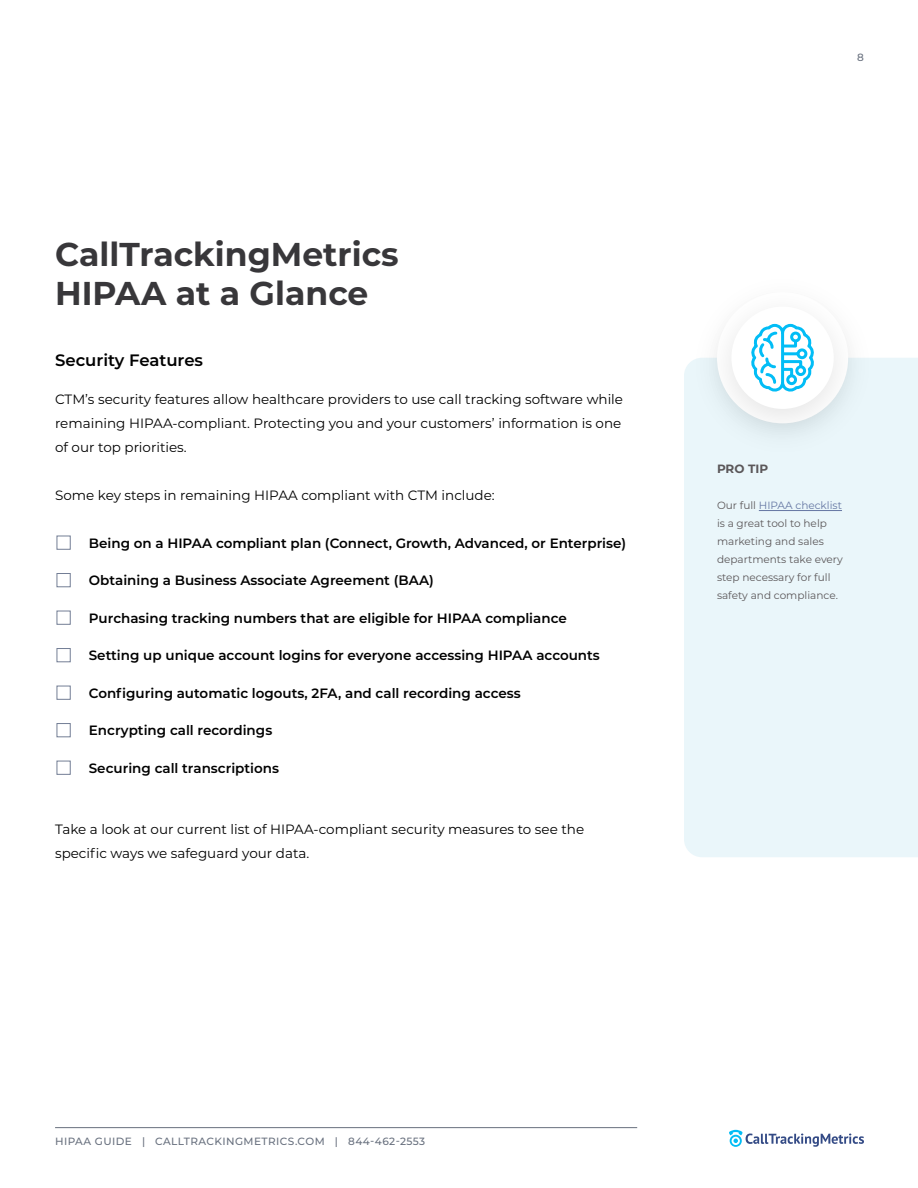
<style>
.page{position:relative;width:918px;height:1188px;background:#fff}
.page>*{position:absolute;margin:0;border:0;box-sizing:border-box;transform-origin:0 0}
.t1{font:700 33px/39px "Montserrat";color:#38373a}
.t2{font:600 16.5px "Montserrat";color:#000}
.t3{font:600 13.5px "Montserrat";color:#000}
.t4{font:13.5px/24px "Montserrat";color:#000}
.t5{font:700 12px "Montserrat";color:#5b5759}
.t6{font:10.5px/18px "Montserrat";color:#5b5759}
.t7{font:500 10.5px "Montserrat";letter-spacing:.04em;color:#68707e}
.s1{color:#6577a3}
</style>
<div class="page">
<div style="left:684px;top:358px;width:234px;height:499px;background:#eaf6fa"></div>
<svg style="left:729px;top:1130px;width:135px;height:17px"></svg>
<hr style="left:55px;top:1127px;width:582px;height:1px;background:#68707e">
<hr style="left:759px;top:510px;width:83px;height:1px;background:#6577a3">
<div style="left:687px;top:270px;width:191px;height:191px;background:#000;opacity:.08"></div>
<div style="left:702px;top:285px;width:161px;height:161px;background:#000;opacity:.11"></div>
<div style="left:731px;top:307px;width:103px;height:102px;background:#fff;border-radius:50%"></div>
<svg style="left:752px;top:323px;width:61px;height:68px"></svg>
<div style="left:57px;top:536px;width:14px;height:14px;border:1px solid #737e95"></div>
<div style="left:57px;top:611px;width:14px;height:14px;border:1px solid #737e95"></div>
<div style="left:57px;top:686px;width:14px;height:14px;border:1px solid #737e95"></div>
<div style="left:57px;top:573px;width:14px;height:14px;border:1px solid #737e95"></div>
<div style="left:57px;top:648px;width:14px;height:14px;border:1px solid #737e95"></div>
<div style="left:57px;top:723px;width:14px;height:14px;border:1px solid #737e95"></div>
<div style="left:57px;top:761px;width:14px;height:14px;border:1px solid #737e95"></div>
<h1 class="t1" style="left:55px;top:233px;width:345px">CallTrackingMetrics<br>HIPAA at a Glance</h1>
<p class="t2" style="left:55px;top:349px;width:150px">Security Features</p>
<p class="t4" style="left:55px;top:386px;width:570px">CTM’s security features allow healthcare providers to use call tracking software while remaining HIPAA-compliant. Protecting you and your customers’ information is one of our top priorities.</p>
<p class="t4" style="left:55px;top:482px;width:441px">Some key steps in remaining HIPAA compliant with CTM include:</p>
<p class="t3" style="left:89px;top:533px;width:539px">Being on a HIPAA compliant plan (Connect, Growth, Advanced, or Enterprise)</p>
<p class="t3" style="left:89px;top:571px;width:347px">Obtaining a Business Associate Agreement (BAA)</p>
<p class="t3" style="left:89px;top:608px;width:479px">Purchasing tracking numbers that are eligible for HIPAA compliance</p>
<p class="t3" style="left:89px;top:646px;width:513px">Setting up unique account logins for everyone accessing HIPAA accounts</p>
<p class="t3" style="left:89px;top:683px;width:433px">Configuring automatic logouts, 2FA, and call recording access</p>
<p class="t3" style="left:89px;top:721px;width:185px">Encrypting call recordings</p>
<p class="t3" style="left:89px;top:758px;width:192px">Securing call transcriptions</p>
<p class="t4" style="left:55px;top:817px;width:531px">Take a look at our current list of HIPAA-compliant security measures to see the specific ways we safeguard your data.</p>
<p class="t7" style="left:857px;top:50px;width:8px">8</p>
<p class="t5" style="left:717px;top:461px;width:53px">PRO TIP</p>
<p class="t6" style="left:717px;top:496px;width:127px">Our full <span class="s1">HIPAA checklist </span>is a great tool to help marketing and sales departments take every step necessary for full safety and compliance.</p>
<p class="t7" style="left:55px;top:1134px;width:372px">HIPAA GUIDE | CALLTRACKINGMETRICS.COM | 844-462-2553</p>
</div>
